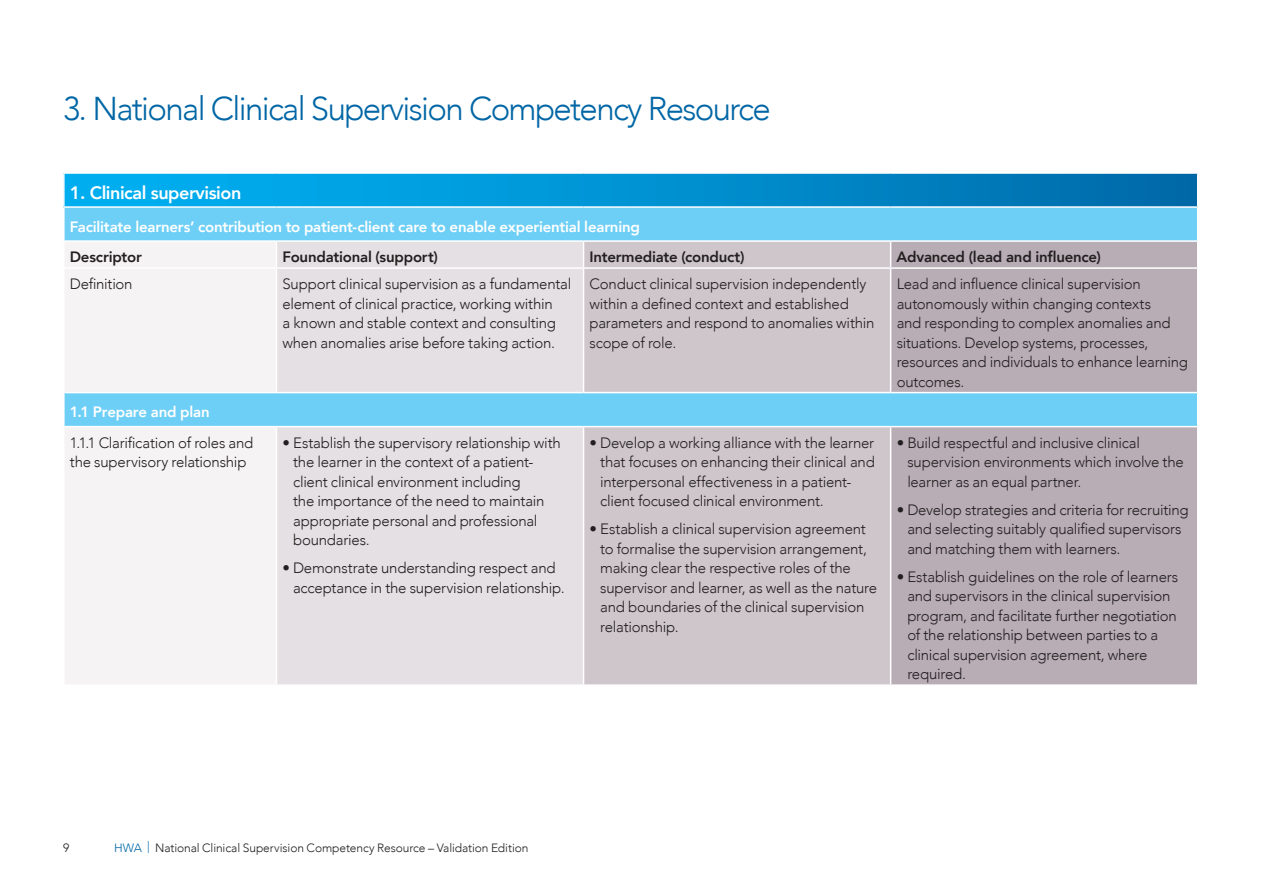
<style>
.page{position:relative;width:1263px;height:893px;background:#fff}
.page>*{position:absolute;margin:0;border:0;box-sizing:border-box;transform-origin:0 0}
.t1{font:300 33px "Avenir";letter-spacing:-.05em;color:#0066a5}
.t2{font:800 18px "Avenir";letter-spacing:-.025em;color:#fff}
.t3{font:300 15px/19.5px "Avenir";letter-spacing:-.015em;color:#231f20}
.t4{font:800 15px "Avenir";letter-spacing:-.015em;color:#fff}
.t5{font:800 15px "Avenir";letter-spacing:-.015em;color:#231f20}
.t6{font:300 12px "Avenir";letter-spacing:-.005em;color:#231f20}
.s1{color:#0066a5}
</style>
<div class="page">
<div style="left:64px;top:173px;width:1134px;height:34px;background:linear-gradient(to right,#00b5f6,#006cab)"></div>
<div style="left:65px;top:208px;width:1132px;height:32px;background:#6ecff6"></div>
<svg style="left:65px;top:242px;width:211px;height:442px;fill:#f5f3f4"></svg>
<svg style="left:276px;top:242px;width:307px;height:442px;background:#dcdee4"></svg>
<svg style="left:583px;top:242px;width:308px;height:442px;background:#c7c6cf"></svg>
<svg style="left:891px;top:242px;width:306px;height:442px;background:#b2b0ba"></svg>
<svg style="left:276px;top:242px;width:1px;height:25px"></svg>
<svg style="left:583px;top:242px;width:1px;height:25px"></svg>
<svg style="left:890px;top:242px;width:1px;height:25px"></svg>
<hr style="left:276px;top:269px;width:1px;height:123px;background:#fff">
<hr style="left:583px;top:269px;width:1px;height:123px;background:#fff">
<hr style="left:890px;top:269px;width:1px;height:123px;background:#fff">
<hr style="left:276px;top:427px;width:1px;height:257px;background:#fff">
<hr style="left:583px;top:427px;width:1px;height:257px;background:#fff">
<hr style="left:890px;top:427px;width:1px;height:257px;background:#fff">
<hr style="left:63px;top:267px;width:213px;height:2px;background:#fff">
<hr style="left:276px;top:267px;width:307px;height:2px;background:#fff">
<hr style="left:583px;top:267px;width:308px;height:2px;background:#fff">
<hr style="left:891px;top:267px;width:307px;height:2px;background:#fff">
<hr style="left:63px;top:174px;width:2px;height:32px;background:#fff">
<hr style="left:63px;top:172px;width:213px;height:2px;background:#fff">
<hr style="left:276px;top:172px;width:307px;height:2px;background:#fff">
<hr style="left:583px;top:172px;width:308px;height:2px;background:#fff">
<hr style="left:891px;top:172px;width:307px;height:2px;background:#fff">
<hr style="left:63px;top:206px;width:213px;height:2px;background:#fff">
<hr style="left:276px;top:206px;width:307px;height:2px;background:#fff">
<hr style="left:583px;top:206px;width:308px;height:2px;background:#fff">
<hr style="left:891px;top:206px;width:307px;height:2px;background:#fff">
<hr style="left:1197px;top:174px;width:1px;height:32px;background:#fff">
<hr style="left:63px;top:392px;width:213px;height:1px;background:#fff">
<hr style="left:276px;top:392px;width:307px;height:1px;background:#fff">
<hr style="left:583px;top:392px;width:308px;height:1px;background:#fff">
<hr style="left:891px;top:392px;width:307px;height:1px;background:#fff">
<hr style="left:63px;top:426px;width:213px;height:1px;background:#fff">
<hr style="left:276px;top:426px;width:307px;height:1px;background:#fff">
<hr style="left:583px;top:426px;width:308px;height:1px;background:#fff">
<hr style="left:891px;top:426px;width:307px;height:1px;background:#fff">
<h1 class="t1" style="left:63px;top:89px;width:709px">3. National Clinical Supervision Competency Resource</h1>
<p class="t2" style="left:70px;top:176px;width:173px">1. Clinical supervision</p>
<p class="t4" style="left:70px;top:213px;width:572px">Facilitate learners’ contribution to patient-client care to enable experiential learning</p>
<p class="t5" style="left:70px;top:243px;width:74px">Descriptor</p>
<p class="t5" style="left:282px;top:243px;width:157px">Foundational (support)</p>
<p class="t5" style="left:589px;top:243px;width:156px">Intermediate (conduct)</p>
<p class="t5" style="left:897px;top:243px;width:206px">Advanced (lead and influence)</p>
<p class="t3" style="left:70px;top:274px;width:64px">Definition</p>
<p class="t3" style="left:282px;top:274px;width:290px">Support clinical supervision as a fundamental element of clinical practice, working within<br>a known and stable context and consulting when anomalies arise before taking action.</p>
<p class="t3" style="left:589px;top:274px;width:286px">Conduct clinical supervision independently within a defined context and established parameters and respond to anomalies within scope of role.</p>
<p class="t3" style="left:897px;top:274px;width:293px">Lead and influence clinical supervision autonomously within changing contexts<br>and responding to complex anomalies and situations. Develop systems, processes, resources and individuals to enhance learning outcomes.</p>
<p class="t4" style="left:70px;top:398px;width:141px">1.1 Prepare and plan</p>
<p class="t3" style="left:70px;top:433px;width:185px">1.1.1 Clarification of roles and the supervisory relationship</p>
<p class="t3" style="left:293px;top:433px;width:269px;text-indent:-11px">• Establish the supervisory relationship with the learner in the context of a patient&shy;client clinical environment including<br>the importance of the need to maintain appropriate personal and professional boundaries.</p>
<p class="t3" style="left:293px;top:558px;width:273px;text-indent:-11px">• Demonstrate understanding respect and acceptance in the supervision relationship.</p>
<p class="t3" style="left:907px;top:433px;width:278px;text-indent:-11px">• Build respectful and inclusive clinical supervision environments which involve the learner as an equal partner.</p>
<p class="t3" style="left:907px;top:500px;width:283px;text-indent:-11px">• Develop strategies and criteria for recruiting and selecting suitably qualified supervisors and matching them with learners.</p>
<p class="t3" style="left:907px;top:567px;width:272px;text-indent:-11px">• Establish guidelines on the role of learners and supervisors in the clinical supervision program, and facilitate further negotiation of the relationship between parties to a clinical supervision agreement, where required.</p>
<p class="t3" style="left:600px;top:433px;width:276px;text-indent:-11px">• Develop a working alliance with the learner that focuses on enhancing their clinical and interpersonal effectiveness in a patient&shy;client focused clinical environment.</p>
<p class="t3" style="left:600px;top:519px;width:278px;text-indent:-11px">• Establish a clinical supervision agreement to formalise the supervision arrangement, making clear the respective roles of the supervisor and learner, as well as the nature and boundaries of the clinical supervision relationship.</p>
<p class="t6" style="left:63px;top:841px;width:8px">9</p>
<p class="t6" style="left:114px;top:841px;width:416px"><span class="s1">HWA |</span> National Clinical Supervision Competency Resource – Validation Edition</p>
</div>
